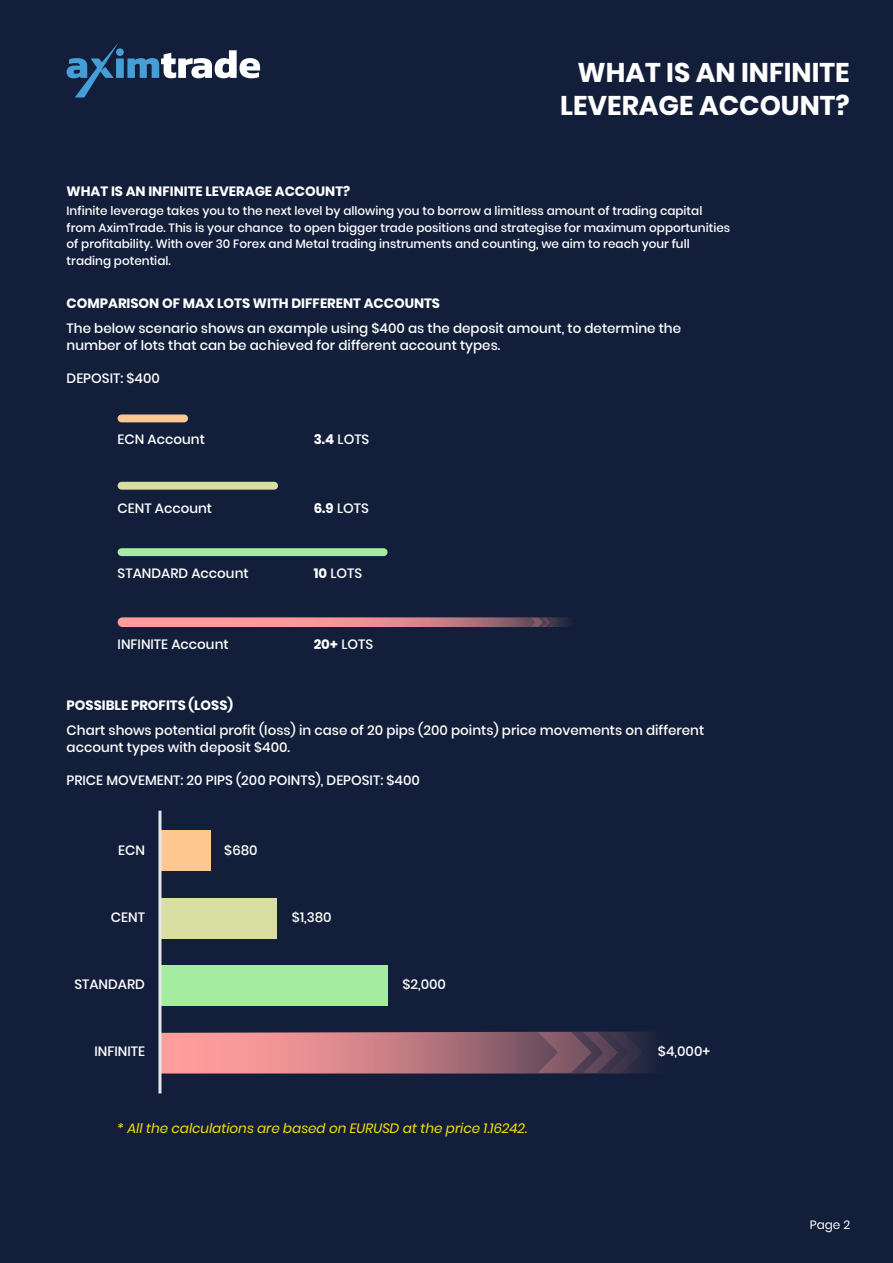
<style>
.page{position:relative;width:893px;height:1263px;background:#131f3a}
.page>*{position:absolute;margin:0;border:0;box-sizing:border-box;transform-origin:0 0}
.t1{font:700 27px/32.4px "Poppins";color:#fff;text-align:right}
.t2{font:500 13.5px/16.5px "Poppins";color:#fff}
.t3{font:700 13.5px "Poppins";color:#fff}
.t4{font:italic 13.5px "Poppins";color:#f9e000}
.t5{font:500 12px/16.5px "Poppins";color:#fff}
.t6{font:12px "Poppins";color:#fff}
.s1{font-weight:700}
</style>
<div class="page">
<svg style="left:67px;top:43px;width:193px;height:54px"></svg>
<div style="left:118px;top:414px;width:70px;height:8px;background:#ffc892;border-radius:4px"></div>
<div style="left:118px;top:482px;width:160px;height:8px;background:#d9dea2;border-radius:4px"></div>
<div style="left:118px;top:548px;width:270px;height:8px;background:#a5eca0;border-radius:4px"></div>
<svg style="left:118px;top:617px;width:450px;height:10px;background:#cd8187"></svg>
<div style="left:160px;top:830px;width:51px;height:41px;background:#ffc892"></div>
<div style="left:160px;top:898px;width:117px;height:41px;background:#d9dea2"></div>
<div style="left:160px;top:965px;width:228px;height:41px;background:#a5eca0"></div>
<svg style="left:161px;top:1031px;width:492px;height:42px;background:#ad7079"></svg>
<hr style="left:158px;top:811px;width:3px;height:282px;background:#e6e7e8">
<h1 class="t1" style="left:560px;top:57px;width:291px">WHAT IS AN INFINITE<br>LEVERAGE ACCOUNT?</h1>
<p class="t3" style="left:67px;top:184px;width:285px">WHAT IS AN INFINITE LEVERAGE ACCOUNT?</p>
<p class="t5" style="left:67px;top:203px;width:665px">Infinite leverage takes you to the next level by allowing you to borrow a limitless amount of trading capital from AximTrade. This is your chance to open bigger trade positions and strategise for maximum opportunities of profitability. With over 30 Forex and Metal trading instruments and counting, we aim to reach your full trading potential.</p>
<p class="t3" style="left:67px;top:296px;width:375px">COMPARISON OF MAX LOTS WITH DIFFERENT ACCOUNTS</p>
<p class="t2" style="left:67px;top:320px;width:616px">The below scenario shows an example using $400 as the deposit amount, to determine the number of lots that can be achieved for different account types.</p>
<p class="t2" style="left:67px;top:370px;width:95px">DEPOSIT: $400</p>
<p class="t2" style="left:118px;top:431px;width:89px">ECN Account</p>
<p class="t2" style="left:314px;top:431px;width:57px"><span class="s1">3.4</span> LOTS</p>
<p class="t2" style="left:118px;top:500px;width:96px">CENT Account</p>
<p class="t2" style="left:314px;top:500px;width:57px"><span class="s1">6.9</span> LOTS</p>
<p class="t2" style="left:118px;top:566px;width:133px">STANDARD Account</p>
<p class="t2" style="left:314px;top:566px;width:50px"><span class="s1">10</span> LOTS</p>
<p class="t2" style="left:118px;top:636px;width:113px">INFINITE Account</p>
<p class="t2" style="left:314px;top:636px;width:61px"><span class="s1">20+</span> LOTS</p>
<p class="t3" style="left:67px;top:697px;width:168px">POSSIBLE PROFITS (LOSS)</p>
<p class="t2" style="left:67px;top:722px;width:639px">Chart shows potential profit (loss) in case of 20 pips (200 points) price movements on different account types with deposit $400.</p>
<p class="t2" style="left:67px;top:772px;width:355px">PRICE MOVEMENT: 20 PIPS (200 POINTS), DEPOSIT: $400</p>
<p class="t2" style="left:118px;top:842px;width:28px">ECN</p>
<p class="t2" style="left:224px;top:842px;width:35px">$680</p>
<p class="t2" style="left:111px;top:909px;width:36px">CENT</p>
<p class="t2" style="left:292px;top:909px;width:41px">$1,380</p>
<p class="t2" style="left:74px;top:976px;width:72px">STANDARD</p>
<p class="t2" style="left:402px;top:976px;width:45px">$2,000</p>
<p class="t2" style="left:94px;top:1043px;width:52px">INFINITE</p>
<p class="t4" style="left:118px;top:1121px;width:411px">* All the calculations are based on EURUSD at the price 1.16242.</p>
<p class="t2" style="left:658px;top:1043px;width:54px">$4,000+</p>
<p class="t6" style="left:810px;top:1217px;width:42px">Page 2</p>
</div>
